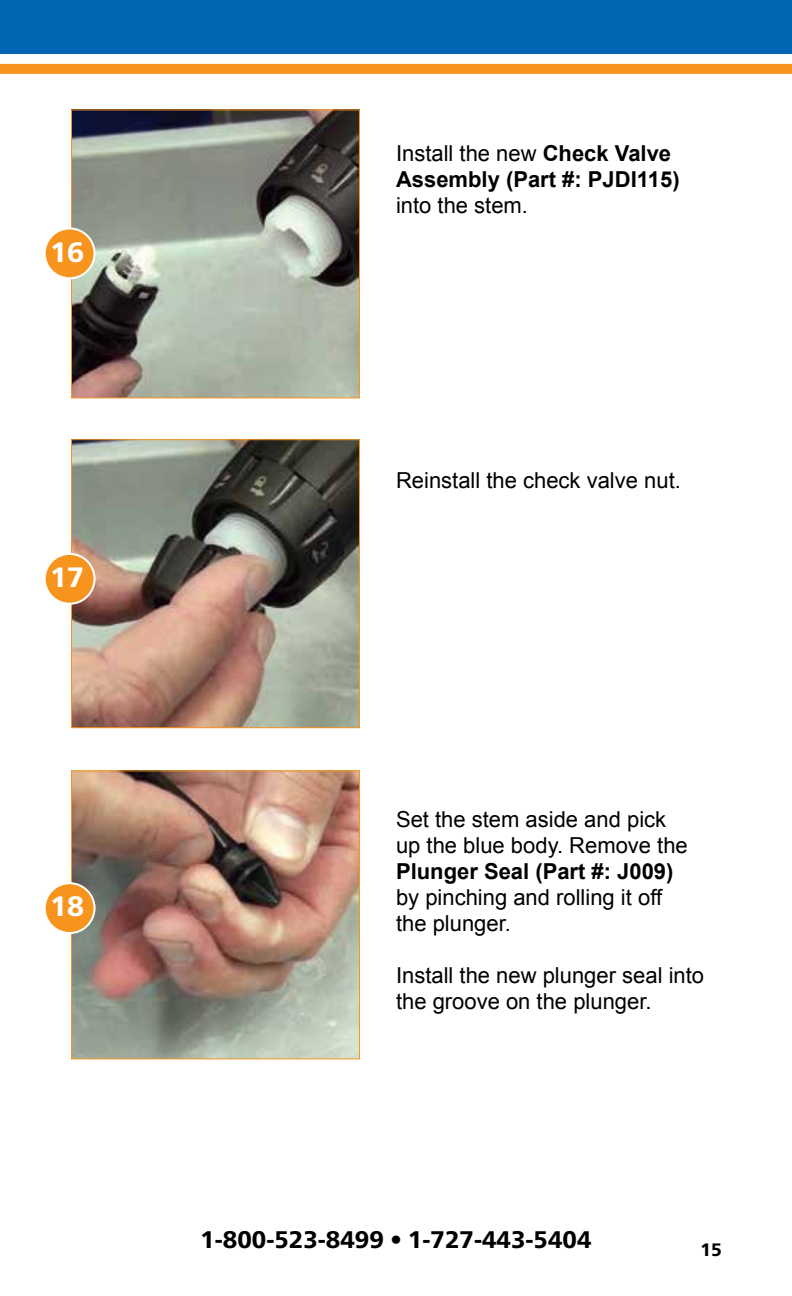
<style>
.page{position:relative;width:792px;height:1296px;background:#fff}
.page>*{position:absolute;margin:0;border:0;box-sizing:border-box;transform-origin:0 0}
.t1{font:800 28px "Frutiger Neue LT Pro";color:#fff}
.t2{font:800 24px "Frutiger Neue LT Pro";color:#000}
.t3{font:22px/26px "Arial";color:#000}
.t4{font:700 22px/26px "Arial";color:#000}
.t5{font:800 18px "Frutiger Neue LT Pro";color:#000}
.s1{font-weight:400}
</style>
<div class="page">
<div style="left:0;top:0;width:792px;height:54px;background:#0066b3"></div>
<div style="left:0;top:64px;width:792px;height:10px;background:#f7941e"></div>
<img style="left:73px;top:772px;width:285px;height:285px">
<div style="left:71px;top:770px;width:289px;height:289px;border:1px solid #f7941e"></div>
<img style="left:73px;top:441px;width:285px;height:285px">
<div style="left:71px;top:439px;width:289px;height:289px;border:1px solid #f7941e"></div>
<img style="left:73px;top:111px;width:285px;height:285px">
<div style="left:71px;top:109px;width:289px;height:289px;border:1px solid #f7941e"></div>
<div style="left:45px;top:228px;width:50px;height:50px;background:#f7941e;border-radius:50%"></div>
<div style="left:44px;top:227px;width:52px;height:52px;border:2px solid #fff;border-radius:50%"></div>
<div style="left:45px;top:554px;width:50px;height:50px;background:#f7941e;border-radius:50%"></div>
<div style="left:44px;top:553px;width:52px;height:52px;border:2px solid #fff;border-radius:50%"></div>
<div style="left:45px;top:883px;width:50px;height:50px;background:#f7941e;border-radius:50%"></div>
<div style="left:44px;top:882px;width:52px;height:52px;border:2px solid #fff;border-radius:50%"></div>
<p class="t1" style="left:50px;top:235px;width:35px">16</p>
<p class="t1" style="left:50px;top:561px;width:35px">17</p>
<p class="t1" style="left:50px;top:890px;width:35px">18</p>
<p class="t4" style="left:396px;top:141px;width:285px"><span class="s1">Install the new</span> Check Valve<br>Assembly (Part #: PJDI115)</p>
<p class="t3" style="left:396px;top:193px;width:134px">into the stem.</p>
<p class="t3" style="left:396px;top:468px;width:286px">Reinstall the check valve nut.</p>
<p class="t3" style="left:396px;top:806px;width:293px">Set the stem aside and pick up the blue body. Remove the</p>
<p class="t4" style="left:396px;top:859px;width:279px">Plunger Seal (Part #: J009)</p>
<p class="t3" style="left:396px;top:884px;width:268px">by pinching and rolling it off the plunger.</p>
<p class="t3" style="left:396px;top:962px;width:310px">Install the new plunger seal into the groove on the plunger.</p>
<p class="t2" style="left:200px;top:1225px;width:393px">1-800-523-8499 • 1-727-443-5404</p>
<p class="t5" style="left:700px;top:1239px;width:23px">15</p>
</div>
